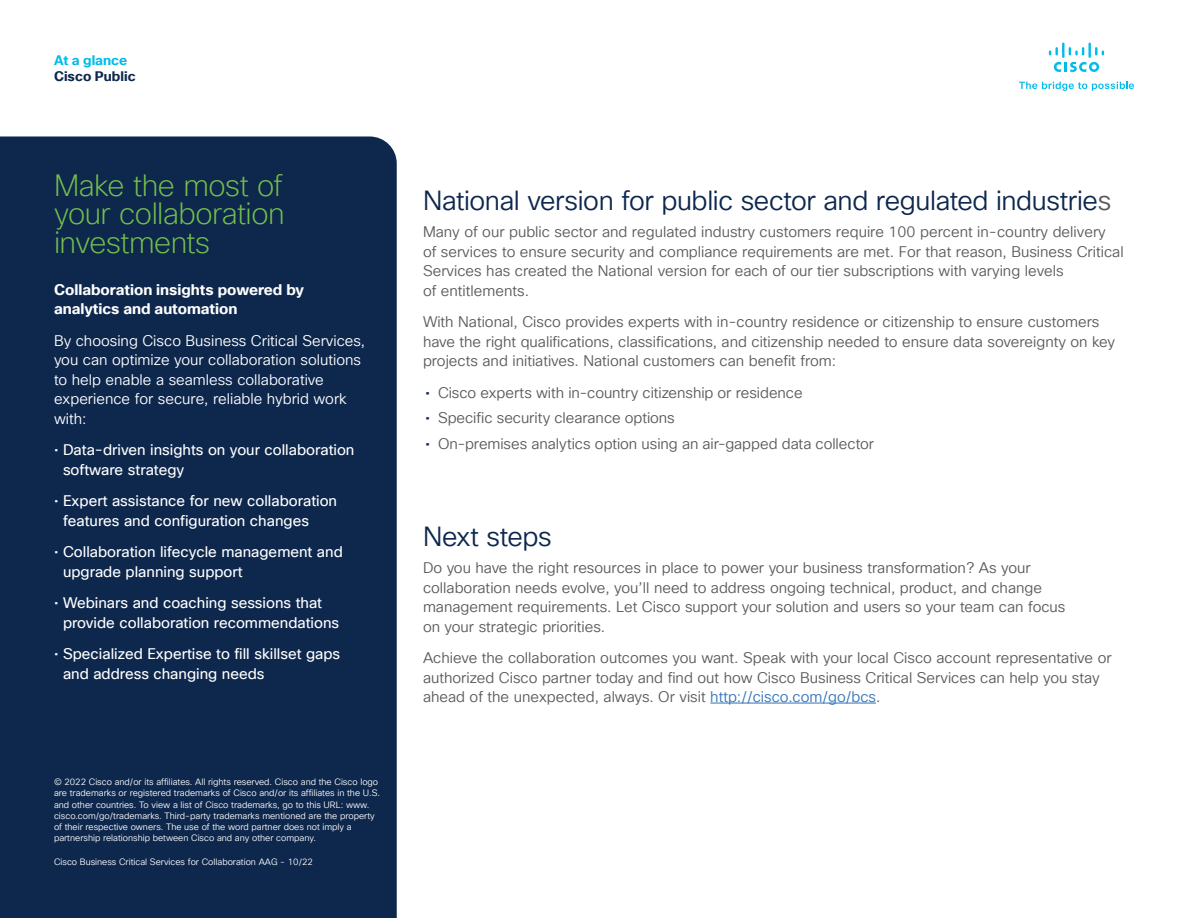
<style>
.page{position:relative;width:1188px;height:918px;background:#fff}
.page>*{position:absolute;margin:0;border:0;box-sizing:border-box;transform-origin:0 0}
.t1{font:200 30px/28.5px "Cisco Sans TT";letter-spacing:-.015em;color:#74bf4b;text-align:justify}
.t2{font:27px "Cisco Sans TT Light";letter-spacing:-.015em;color:#0d274d}
.t3{font:15px/19.5px "Cisco Sans TT Light";color:#58595b}
.t4{font:15px/19.5px "Cisco Sans TT";color:#fff}
.t5{font:15px/19.5px "Cisco Sans TT Light";color:#fff}
.t6{font:700 15px/19.5px "Cisco Sans TT";color:#fff}
.t7{font:700 13.5px "Cisco Sans TT";color:#0d274d}
.t8{font:700 13.5px "Cisco Sans TT";color:#00bceb}
.t9{font:9px/11.2px "Cisco Sans TT Light";color:#fff}
.s1{font-family:"Cisco Sans TT Light"}
.s2{color:#585a5b}
.s3{font-family:"Cisco Sans TT";color:#0d274d}
.s4{color:#3173ba}
</style>
<div class="page">
<svg style="left:1019px;top:82px;width:115px;height:9px"></svg>
<svg style="left:1049px;top:43px;width:55px;height:29px"></svg>
<div style="left:0;top:136px;width:397px;height:782px;background:#0d274d"></div>
<hr style="left:710px;top:703px;width:166px;height:1px;background:#3173ba">
<p class="t8" style="left:54px;top:51px;width:75px">At a glance</p>
<p class="t7" style="left:54px;top:67px;width:83px">Cisco Public</p>
<h1 class="t1" style="left:54px;top:172px;width:232px">Make the most of your collaboration investments</h1>
<p class="t6" style="left:54px;top:280px;width:252px">Collaboration insights powered by analytics and automation</p>
<p class="t5" style="left:54px;top:331px;width:313px">By choosing Cisco Business Critical Services, you can optimize your collaboration solutions to help enable a seamless collaborative experience for secure, reliable hybrid work with:</p>
<p class="t4" style="left:63px;top:441px;width:293px;text-indent:-9px"><span class="s1">•</span> Data-driven insights on your collaboration software strategy</p>
<p class="t4" style="left:63px;top:492px;width:276px;text-indent:-9px"><span class="s1">•</span> Expert assistance for new collaboration features and configuration changes</p>
<p class="t4" style="left:63px;top:543px;width:281px;text-indent:-9px"><span class="s1">•</span> Collaboration lifecycle management and upgrade planning support</p>
<p class="t4" style="left:63px;top:594px;width:278px;text-indent:-9px"><span class="s1">•</span> Webinars and coaching sessions that provide collaboration recommendations</p>
<p class="t4" style="left:63px;top:645px;width:279px;text-indent:-9px"><span class="s1">•</span> Specialized Expertise to fill skillset gaps and address changing needs</p>
<p class="t9" style="left:54px;top:777px;width:328px">© 2022 Cisco and/or its affiliates. All rights reserved. Cisco and the Cisco logo are trademarks or registered trademarks of Cisco and/or its affiliates in the U.S. and other countries. To view a list of Cisco trademarks, go to this URL: www. cisco.com/go/trademarks. Third-party trademarks mentioned are the property of their respective owners. The use of the word partner does not imply a partnership relationship between Cisco and any other company.</p>
<p class="t9" style="left:54px;top:856px;width:260px">Cisco Business Critical Services for Collaboration AAG - 10/22</p>
<h2 class="t2" style="left:423px;top:183px;width:690px">National version for public sector and regulated industrie<span class="s2">s</span></h2>
<p class="t3" style="left:423px;top:223px;width:702px">Many of our public sector and regulated industry customers require 100 percent in-country delivery<br>of services to ensure security and compliance requirements are met. For that reason, Business Critical Services has created the National version for each of our tier subscriptions with varying levels<br>of entitlements.</p>
<p class="t3" style="left:423px;top:313px;width:694px">With National, Cisco provides experts with in-country residence or citizenship to ensure customers have the right qualifications, classifications, and citizenship needed to ensure data sovereignty on key projects and initiatives. National customers can benefit from:</p>
<p class="t3" style="left:425px;top:383px;width:379px"><span class="s3">•</span> Cisco experts with in-country citizenship or residence</p>
<p class="t3" style="left:425px;top:409px;width:251px"><span class="s3">•</span> Specific security clearance options</p>
<p class="t3" style="left:425px;top:434px;width:450px"><span class="s3">•</span> On-premises analytics option using an air-gapped data collector</p>
<h2 class="t2" style="left:423px;top:519px;width:130px">Next steps</h2>
<p class="t3" style="left:423px;top:559px;width:644px">Do you have the right resources in place to power your business transformation? As your collaboration needs evolve, you’ll need to address ongoing technical, product, and change management requirements. Let Cisco support your solution and users so your team can focus on your strategic priorities.</p>
<p class="t3" style="left:423px;top:649px;width:690px">Achieve the collaboration outcomes you want. Speak with your local Cisco account representative or authorized Cisco partner today and find out how Cisco Business Critical Services can help you stay ahead of the unexpected, always. Or visit <span class="s4">http://cisco.com/go/bcs</span>.</p>
</div>
